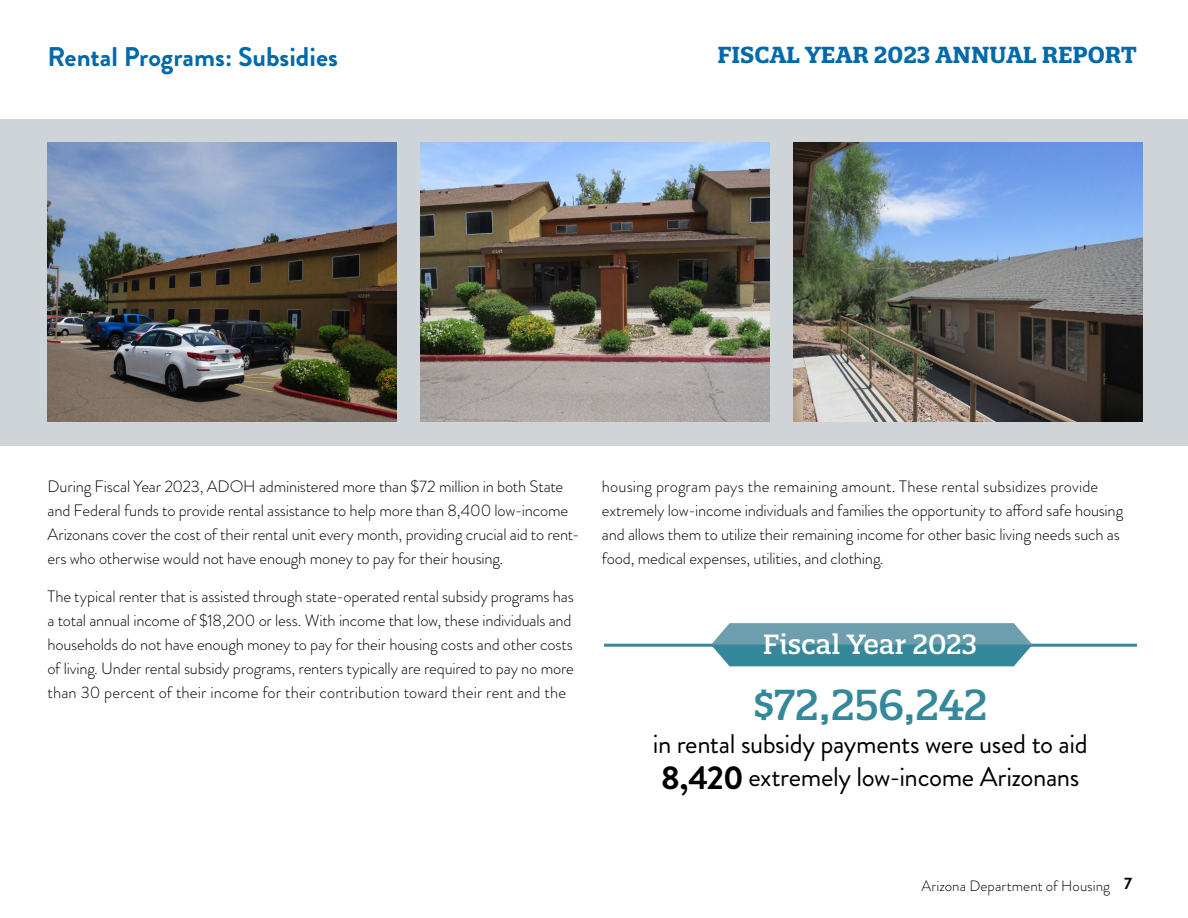
<style>
.page{position:relative;width:1188px;height:918px;background:#fff}
.page>*{position:absolute;margin:0;border:0;box-sizing:border-box;transform-origin:0 0}
.t1{font:500 42px "Quatro Slab";letter-spacing:-.015em;color:#348899}
.t2{font:27px/33px "Brandon Grotesque";letter-spacing:-.015em;color:#000;text-align:center}
.t3{font:700 27px "Brandon Grotesque";color:#0069aa}
.t4{font:500 27px "Quatro Slab";color:#fff}
.t5{font:700 22.5px "Quatro Slab";color:#0069aa}
.t6{font:300 16.5px/24px "Brandon Grotesque";letter-spacing:-.01em;color:#000}
.t7{font:300 15px "Brandon Grotesque";letter-spacing:.005em;color:#000}
.s1{font-weight:700;font-size:33px}
.s2{font-weight:700;font-size:16.5px}
</style>
<div class="page">
<hr style="left:604px;top:644px;width:533px;height:3px;background:#348899">
<svg style="left:711px;top:623px;width:321px;height:43px;background:#5a99a8"></svg>
<div style="left:0;top:120px;width:1188px;height:326px;background:#cfd4d8"></div>
<img style="left:48px;top:143px;width:349px;height:278px">
<img style="left:420px;top:143px;width:349px;height:278px">
<img style="left:793px;top:143px;width:349px;height:278px">
<h2 class="t3" style="left:48px;top:38px;width:292px">Rental Programs: Subsidies</h2>
<h3 class="t5" style="left:717px;top:41px;width:421px">FISCAL YEAR 2023 ANNUAL REPORT</h3>
<p class="t6" style="left:48px;top:475px;width:534px">During Fiscal Year 2023, ADOH administered more than $72 million in both State and Federal funds to provide rental assistance to help more than 8,400 low-income Arizonans cover the cost of their rental unit every month, providing crucial aid to rent&shy;ers who otherwise would not have enough money to pay for their housing.</p>
<p class="t6" style="left:48px;top:584px;width:528px">The typical renter that is assisted through state-operated rental subsidy programs has a total annual income of $18,200 or less. With income that low, these individuals and households do not have enough money to pay for their housing costs and other costs of living. Under rental subsidy programs, renters typically are required to pay no more than 30 percent of their income for their contribution toward their rent and the</p>
<p class="t6" style="left:602px;top:475px;width:523px">housing program pays the remaining amount. These rental subsidizes provide extremely low-income individuals and families the opportunity to afford safe housing and allows them to utilize their remaining income for other basic living needs such as food, medical expenses, utilities, and clothing.</p>
<h2 class="t4" style="left:763px;top:627px;width:216px">Fiscal Year 2023</h2>
<h1 class="t1" style="left:753px;top:678px;width:236px">$72,256,242</h1>
<h2 class="t2" style="left:653px;top:728px;width:437px">in rental subsidy payments were used to aid<br><span class="s1">8,420</span> extremely low-income Arizonans</h2>
<p class="t7" style="left:921px;top:875px;width:212px">Arizona Department of Housing <span class="s2">7</span></p>
</div>
